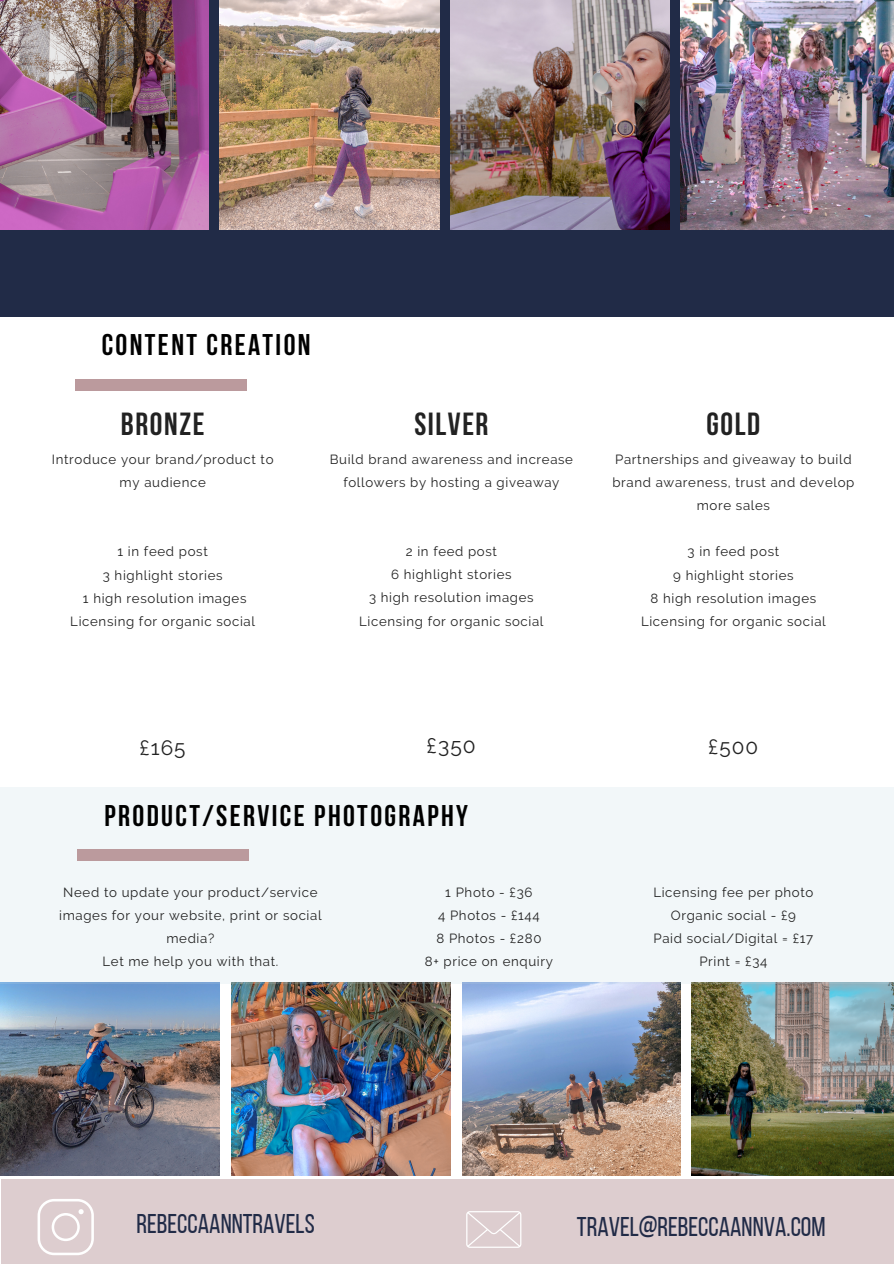
<style>
.page{position:relative;width:894px;height:1264px;background:#fff}
.page>*{position:absolute;margin:0;border:0;box-sizing:border-box;transform-origin:0 0}
.t1{font:700 31.95px "Bebas Neue";letter-spacing:.05em;color:#222}
.t2{font:700 29.85px "Bebas Neue";letter-spacing:.08em;color:#000}
.t3{font:27px "Bebas Neue";color:#212b47}
.t4{font:21px "Raleway";color:#222}
.t5{font:20.7px "Raleway";letter-spacing:.05em;color:#222}
.t6{font:13.2px/23.2px "Raleway";letter-spacing:.05em;color:#222;text-align:center}
</style>
<div class="page">
<div style="left:0;top:0;width:893px;height:317px;background:#212b47"></div>
<div style="left:75px;top:380px;width:171px;height:10px;background:#bb9a9d"></div>
<img style="left:0;top:983px;width:220px;height:192px">
<img style="left:231px;top:983px;width:219px;height:192px">
<img style="left:462px;top:983px;width:218px;height:192px">
<img style="left:691px;top:983px;width:202px;height:192px">
<img style="left:0;top:0;width:208px;height:230px">
<img style="left:219px;top:0;width:220px;height:230px">
<img style="left:450px;top:0;width:219px;height:230px">
<img style="left:680px;top:0;width:213px;height:230px">
<div style="left:0;top:787px;width:893px;height:196px;background:#f2f7f9"></div>
<div style="left:77px;top:850px;width:171px;height:10px;background:#bb9a9d"></div>
<div style="left:1px;top:1179px;width:892px;height:84px;background:#ddcdcf"></div>
<svg style="left:38px;top:1199px;width:56px;height:56px"></svg>
<svg style="left:466px;top:1211px;width:55px;height:36px"></svg>
<p class="t2" style="left:102px;top:333px;width:210px">CONTENT CREATION</p>
<p class="t1" style="left:121px;top:410px;width:85px">BRONZE</p>
<p class="t6" style="left:52px;top:447px;width:223px">Introduce your brand/product to my audience</p>
<p class="t6" style="left:118px;top:540px;width:92px">1 in feed post</p>
<p class="t6" style="left:103px;top:563px;width:121px">3 highlight stories</p>
<p class="t6" style="left:83px;top:586px;width:165px">1 high resolution images</p>
<p class="t6" style="left:70px;top:609px;width:186px">Licensing for organic social</p>
<p class="t1" style="left:414px;top:410px;width:76px">SILVER</p>
<p class="t1" style="left:706px;top:410px;width:55px">GOLD</p>
<p class="t6" style="left:329px;top:447px;width:245px">Build brand awareness and increase followers by hosting a giveaway</p>
<p class="t6" style="left:405px;top:540px;width:93px">2 in feed post</p>
<p class="t6" style="left:391px;top:563px;width:122px">6 highlight stories</p>
<p class="t6" style="left:369px;top:586px;width:166px">3 high resolution images</p>
<p class="t6" style="left:359px;top:609px;width:186px">Licensing for organic social</p>
<p class="t6" style="left:612px;top:447px;width:243px">Partnerships and giveaway to build brand awareness, trust and develop more sales</p>
<p class="t6" style="left:687px;top:540px;width:93px">3 in feed post</p>
<p class="t6" style="left:673px;top:563px;width:122px">9 highlight stories</p>
<p class="t6" style="left:650px;top:586px;width:167px">8 high resolution images</p>
<p class="t6" style="left:640px;top:609px;width:186px">Licensing for organic social</p>
<p class="t5" style="left:139px;top:735px;width:48px">£165</p>
<p class="t4" style="left:426px;top:733px;width:51px">£350</p>
<p class="t5" style="left:708px;top:734px;width:52px">£500</p>
<p class="t2" style="left:104px;top:803px;width:365px">PRODUCT/SERVICE PHOTOGRAPHY</p>
<p class="t6" style="left:59px;top:880px;width:264px">Need to update your product/service images for your website, print or social media?</p>
<p class="t6" style="left:102px;top:950px;width:177px">Let me help you with that.</p>
<p class="t6" style="left:445px;top:880px;width:89px">1 Photo - £36</p>
<p class="t6" style="left:438px;top:903px;width:103px">4 Photos - £144</p>
<p class="t6" style="left:436px;top:926px;width:106px">8 Photos - £280</p>
<p class="t6" style="left:425px;top:950px;width:130px">8+ price on enquiry</p>
<p class="t6" style="left:653px;top:880px;width:161px">Licensing fee per photo</p>
<p class="t6" style="left:670px;top:903px;width:127px">Organic social - £9</p>
<p class="t6" style="left:653px;top:926px;width:161px">Paid social/Digital = £17</p>
<p class="t6" style="left:699px;top:950px;width:70px">Print = £34</p>
<p class="t3" style="left:136px;top:1212px;width:180px">REBECCAANNTRAVELS</p>
<p class="t3" style="left:576px;top:1215px;width:250px">TRAVEL@REBECCAANNVA.COM</p>
</div>
